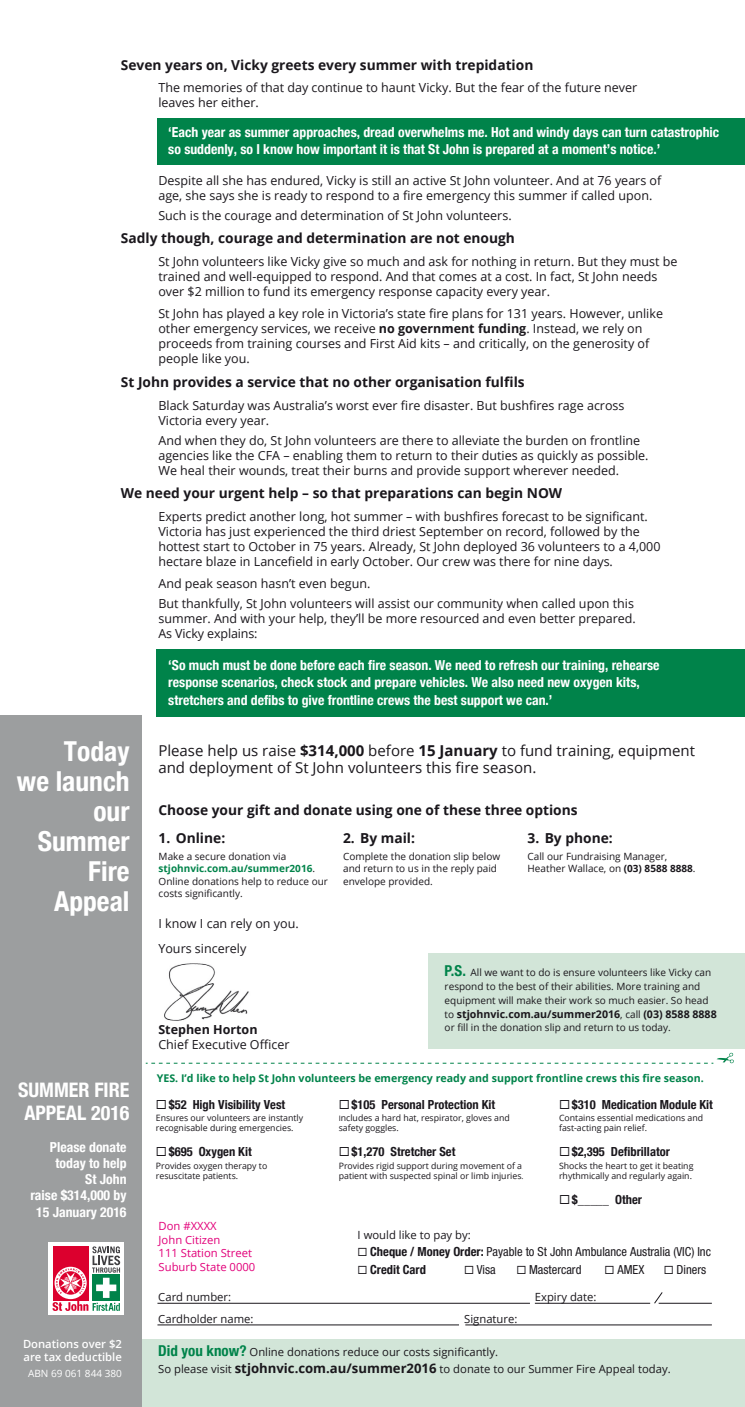
<style>
.page{position:relative;width:745px;height:1407px;background:#fff}
.page>*{position:absolute;margin:0;border:0;box-sizing:border-box;transform-origin:0 0}
.t1{font:700 condensed 27.5px/30px "Helvetica Neue";color:#fff;text-align:right}
.t2{font:700 condensed 20px/22.5px "Helvetica Neue";color:#fff;text-align:center}
.t3{font:15px/17.5px "Open Sans";color:#1a171c}
.t4{font:700 condensed 13.75px/16.2px "Helvetica Neue";color:#fff}
.t5{font:700 13.75px "Open Sans";color:#1a171c}
.t6{font:12.5px/15px "Open Sans";color:#1a171c}
.t7{font:700 condensed 12.5px "Helvetica Neue";color:#1a171c}
.t8{font:condensed 12.5px "Helvetica Neue LT Std";color:#1a171c}
.t9{font:700 12.5px "Open Sans";color:#1a171c}
.t10{font:11.25px/16.2px "Open Sans";color:#1a171c}
.t11{font:11.25px/13.8px "Open Sans";color:#e2007a}
.t12{font:600 11.25px/12.5px "Open Sans";color:#fff}
.t13{font:700 10.62px "Open Sans";color:#00834a}
.t14{font:700 10.62px "Open Sans";color:#1a171c}
.t15{font:10px/12.5px "Open Sans";color:#1a171c}
.t16{font:10px "Open Sans";color:#fff}
.t17{font:8.75px/10px "Open Sans";color:#1a171c}
.s1{font-weight:700}
.s2{font-weight:700;color:#00834a}
.s3{font-family:"Helvetica Neue";font-weight:700;font-stretch:condensed;font-size:15px;color:#00834a}
.s4{font-weight:400;font-size:10px}
.s5{font-size:7.5px}
.s6{font-family:"Helvetica Neue";font-weight:700}
.s7{font-weight:700;font-size:13.12px}
</style>
<div class="page">
<img style="left:164px;top:963px;width:85px;height:58px">
<div style="left:428px;top:953px;width:316px;height:95px;background:#d2e5d8"></div>
<div style="left:142px;top:1339px;width:602px;height:68px;background:#d2e5d8"></div>
<div style="left:0;top:716px;width:142px;height:691px;background:#9c9e9f"></div>
<div style="left:49px;top:1242px;width:75px;height:73px;background:#fff"></div>
<svg style="left:52px;top:1246px;width:68px;height:65px"></svg>
<hr style="left:157px;top:1303px;width:372px;height:1px;background:#1a171c">
<hr style="left:658px;top:1303px;width:53px;height:1px;background:#1a171c">
<hr style="left:157px;top:1324px;width:301px;height:1px;background:#1a171c">
<hr style="left:465px;top:1324px;width:246px;height:1px;background:#1a171c">
<div style="left:157px;top:649px;width:587px;height:68px;background:#00834a"></div>
<svg style="left:146px;top:1053px;width:587px;height:11px"></svg>
<div style="left:157px;top:118px;width:587px;height:46px;background:#00834a"></div>
<svg style="left:654px;top:1292px;width:8px;height:11px"></svg>
<hr style="left:534px;top:1303px;width:115px;height:1px;background:#1a171c">
<p class="t5" style="left:121px;top:55px;width:414px">Seven years on, Vicky greets every summer with trepidation</p>
<p class="t6" style="left:158px;top:80px;width:480px">The memories of that day continue to haunt Vicky. But the fear of the future never leaves her either.</p>
<p class="t4" style="left:168px;top:122px;width:552px;line-height:17.5px">‘Each year as summer approaches, dread overwhelms me. Hot and windy days can turn catastrophic so suddenly, so I know how important it is that St John is prepared at a moment’s notice.’</p>
<p class="t6" style="left:158px;top:172px;width:504px">Despite all she has endured, Vicky is still an active St John volunteer. And at 76 years of age, she says she is ready to respond to a fire emergency this summer if called upon.</p>
<p class="t6" style="left:158px;top:207px;width:354px">Such is the courage and determination of St John volunteers.</p>
<p class="t5" style="left:121px;top:229px;width:395px">Sadly though, courage and determination are not enough</p>
<p class="t6" style="left:158px;top:253px;width:520px">St John volunteers like Vicky give so much and ask for nothing in return. But they must be trained and well-equipped to respond. And that comes at a cost. In fact, St John needs over $2 million to fund its emergency response capacity every year.</p>
<p class="t6" style="left:158px;top:306px;width:506px">St John has played a key role in Victoria’s state fire plans for 131 years. However, unlike other emergency services, we receive <span class="s1">no government funding</span>. Instead, we rely on proceeds from training courses and First Aid kits – and critically, on the generosity of people like you.</p>
<p class="t5" style="left:121px;top:372px;width:405px">St John provides a service that no other organisation fulfils</p>
<p class="t6" style="left:158px;top:397px;width:467px">Black Saturday was Australia’s worst ever fire disaster. But bushfires rage across<br>Victoria every year.</p>
<p class="t6" style="left:158px;top:432px;width:491px">And when they do, St John volunteers are there to alleviate the burden on frontline agencies like the CFA – enabling them to return to their duties as quickly as possible.<br>We heal their wounds, treat their burns and provide support wherever needed.</p>
<p class="t5" style="left:121px;top:484px;width:442px">We need your urgent help – so that preparations can begin NOW</p>
<p class="t6" style="left:158px;top:508px;width:503px">Experts predict another long, hot summer – with bushfires forecast to be significant.<br>Victoria has just experienced the third driest September on record, followed by the hottest start to October in 75 years. Already, St John deployed 36 volunteers to a 4,000 hectare blaze in Lancefield in early October. Our crew was there for nine days.</p>
<p class="t6" style="left:158px;top:573px;width:477px;line-height:20px">And peak season hasn’t even begun.<br>But thankfully, St John volunteers will assist our community when called upon this</p>
<p class="t6" style="left:158px;top:611px;width:478px">summer. And with your help, they’ll be more resourced and even better prepared.<br>As Vicky explains:</p>
<h1 class="t1" style="left:17px;top:734px;width:114px">Today<br>we launch our<br>Summer<br>Fire<br>Appeal</h1>
<h2 class="t2" style="left:18px;top:1077px;width:113px">SUMMER FIRE<br>APPEAL 2016</h2>
<p class="t4" style="left:30px;top:1137px;width:98px;text-align:right">Please donate today to help<br>St John<br>raise $314,000 by<br>15 January 2016</p>
<p class="t12" style="left:23px;top:1338px;width:100px">Donations over $2 are tax deductible</p>
<p class="t16" style="left:28px;top:1366px;width:95px">ABN 69 061 844 380</p>
<p class="t4" style="left:168px;top:655px;width:492px;line-height:17.5px">‘So much must be done before each fire season. We need to refresh our training, rehearse response scenarios, check stock and prepare vehicles. We also need new oxygen kits, stretchers and defibs to give frontline crews the best support we can.’</p>
<p class="t3" style="left:158px;top:741px;width:538px">Please help us raise <span class="s1">$314,000</span> before <span class="s1">15 January</span> to fund training, equipment and deployment of St John volunteers this fire season.</p>
<p class="t5" style="left:158px;top:801px;width:420px">Choose your gift and donate using one of these three options</p>
<p class="t5" style="left:158px;top:828px;width:68px">1. Online:</p>
<p class="t15" style="left:158px;top:849px;width:171px">Make a secure donation via <span class="s2">stjohnvic.com.au/summer2016</span>.<br>Online donations help to reduce our costs significantly.</p>
<p class="t6" style="left:158px;top:910px;width:142px;line-height:25px">I know I can rely on you.<br>Yours sincerely</p>
<p class="t9" style="left:158px;top:1021px;width:101px">Stephen Horton</p>
<p class="t6" style="left:158px;top:1037px;width:132px">Chief Executive Officer</p>
<p class="t5" style="left:343px;top:828px;width:73px">2. By mail:</p>
<p class="t15" style="left:343px;top:849px;width:158px">Complete the donation slip below and return to us in the reply paid envelope provided.</p>
<p class="t5" style="left:527px;top:828px;width:87px">3. By phone:</p>
<p class="t15" style="left:527px;top:849px;width:169px">Call our Fundraising Manager,<br>Heather Wallace, on <span class="s1">(03) 8588 8888</span>.</p>
<p class="t15" style="left:444px;top:965px;width:268px;line-height:13.8px"><span class="s3">P.S.</span> All we want to do is ensure volunteers like Vicky can respond to the best of their abilities. More training and equipment will make their work so much easier. So head</p>
<p class="t14" style="left:444px;top:1006px;width:273px"><span class="s4">to</span> stjohnvic.com.au/summer2016<span class="s4">, call</span> (03) 8588 8888</p>
<p class="t15" style="left:444px;top:1021px;width:227px">or fill in the donation slip and return to us today.</p>
<p class="t13" style="left:157px;top:1070px;width:548px">YES. I’d like to help St John volunteers be emergency ready and support frontline crews this fire season.</p>
<p class="t7" style="left:156px;top:1094px;width:131px">◻$52 High Visibility Vest</p>
<p class="t17" style="left:156px;top:1113px;width:149px">Ensures our volunteers are instantly recognisable during emergencies.</p>
<p class="t7" style="left:156px;top:1141px;width:97px">◻$695 Oxygen Kit</p>
<p class="t17" style="left:156px;top:1160px;width:113px">Provides oxygen therapy to resuscitate patients.</p>
<p class="t11" style="left:158px;top:1218px;width:98px">Don #XXXX<br>John Citizen<br>111 Station Street<br>Suburb State 0000</p>
<p class="t7" style="left:338px;top:1094px;width:158px">◻$105 Personal Protection Kit</p>
<p class="t17" style="left:338px;top:1113px;width:172px"><span class="s5">I</span>ncludes a hard hat, respirator, gloves and safety goggles.</p>
<p class="t7" style="left:338px;top:1141px;width:118px">◻$1,270 Stretcher Set</p>
<p class="t17" style="left:338px;top:1160px;width:186px">Provides rigid support during movement of a patient with suspected spinal or limb injuries<span class="s5">.</span></p>
<p class="t7" style="left:558px;top:1094px;width:155px">◻$310 Medication Module Kit</p>
<p class="t17" style="left:558px;top:1113px;width:146px">Contains essential medications and fast-acting pain relief.</p>
<p class="t7" style="left:558px;top:1141px;width:112px">◻$2,395 Defibrillator</p>
<p class="t17" style="left:558px;top:1160px;width:136px">Shocks the heart to get it beating rhythmically and regularly again.</p>
<p class="t7" style="left:558px;top:1189px;width:84px">◻$_____ Other</p>
<p class="t10" style="left:357px;top:1226px;width:114px">I would like to pay by:</p>
<p class="t8" style="left:357px;top:1244px;width:354px">◻ <span class="s6">Cheque / Money Order:</span> Payable to St John Ambulance Australia (VIC) Inc</p>
<p class="t7" style="left:357px;top:1259px;width:70px">◻ Credit Card</p>
<p class="t8" style="left:464px;top:1262px;width:33px">◻ Visa</p>
<p class="t8" style="left:516px;top:1262px;width:66px">◻ Mastercard</p>
<p class="t8" style="left:604px;top:1262px;width:41px">◻ AMEX</p>
<p class="t8" style="left:663px;top:1262px;width:44px">◻ Diners</p>
<p class="t10" style="left:158px;top:1289px;width:74px">Card number:</p>
<p class="t10" style="left:534px;top:1289px;width:63px">Expiry date:</p>
<p class="t10" style="left:158px;top:1310px;width:97px">Cardholder name:</p>
<p class="t10" style="left:464px;top:1310px;width:55px">Signature:</p>
<p class="t10" style="left:158px;top:1344px;width:513px"><span class="s3">Did you know?</span> Online donations reduce our costs significantly.<br>So please visit <span class="s7">stjohnvic.com.au/summer2016</span> to donate to our Summer Fire Appeal today.</p>
</div>
